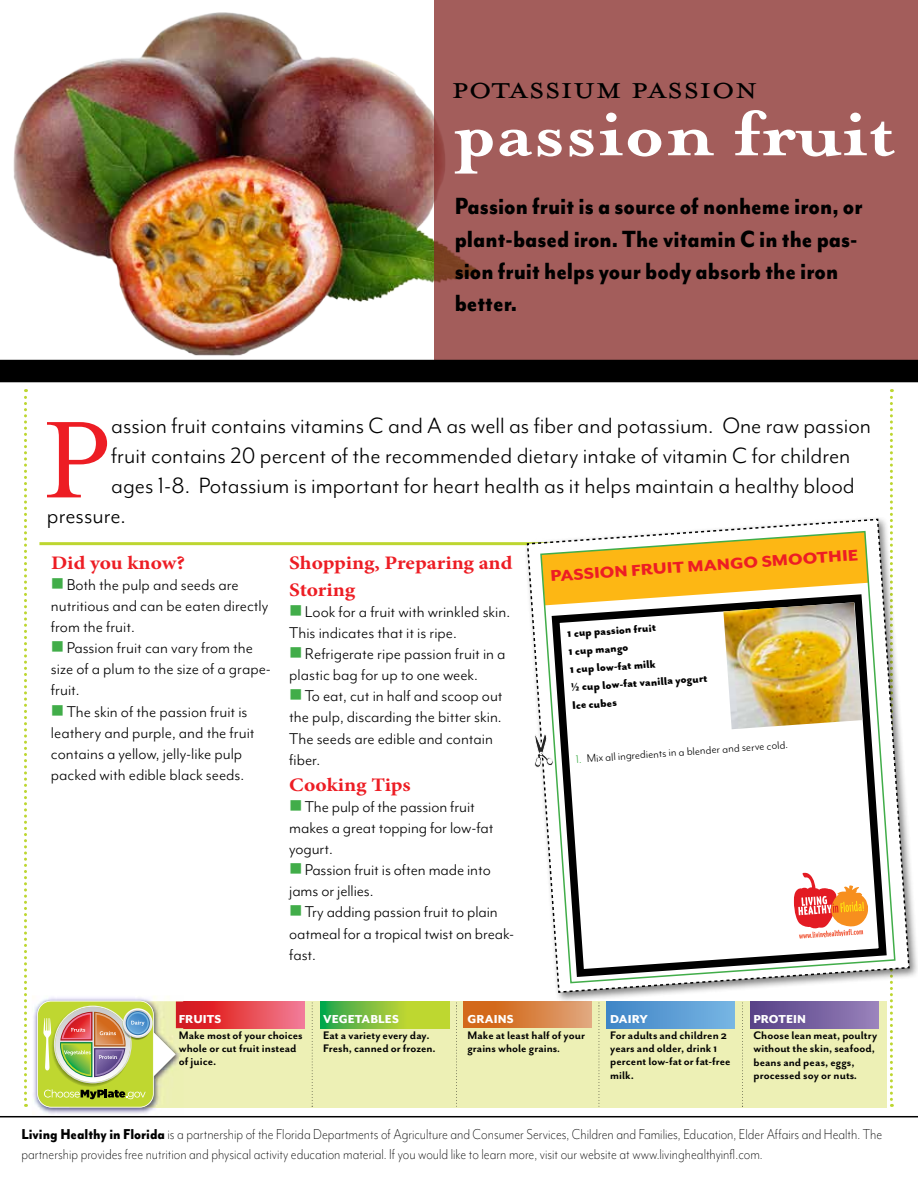
<style>
.page{position:relative;width:918px;height:1188px;background:#fff}
.page>*{position:absolute;margin:0;border:0;box-sizing:border-box;transform-origin:0 0}
.t1{font:125.55px "Mrs Eaves Small Caps";color:#ed1d24}
.t2{font:700 73.2px "Mrs Eaves";color:#fff;scale:1.14 1}
.t3{font:34.2px "Mrs Eaves Small Caps";color:#000;scale:1.14 1}
.t4{font:800 27px/32.4px "Mr Eaves Mod OT";color:#000;scale:.9 1}
.t5{font:25.5px "Mr Eaves Mod OT";color:#000}
.t6{font:700 19.2px/27px "Minion Pro";letter-spacing:-.005em;color:#ed1d24;scale:1.12 1}
.t7{font:18px/21px "Mr Eaves Mod OT";color:#000}
.t8{font:800 17.85px "Mr Eaves San OT";color:#ed1d24;scale:1.12 1}
.t9{font:300 16.5px/19.8px "Mr Eaves Mod OT";color:#000;scale:.9 1}
.t10{font:800 13.2px "Mr Eaves Mod OT";letter-spacing:.01em;color:#fff}
.t11{font:800 12.75px/18px "Mr Eaves San OT";color:#000}
.t12{font:12.75px "Mr Eaves Mod OT";color:#000}
.t13{font:700 12.6px/13.4px "Mr Eaves San OT";letter-spacing:.005em;color:#000}
.s1{color:#41ad49}
.s2{font-family:"Mr Eaves Mod OT"}
.s3{font-weight:800}
</style>
<div class="page">
<img style="left:0;top:12px;width:434px;height:348px">
<div style="left:434px;top:0;width:484px;height:361px;background:#a35d5b"></div>
<div style="left:0;top:360px;width:918px;height:22px;background:#000"></div>
<hr style="left:39px;top:542px;width:836px;height:3px;background:#bdd630">
<hr style="left:0;top:1116px;width:918px;height:1px;background:#000">
<div style="left:70px;top:1001px;width:817px;height:107px;background:#edf0b5"></div>
<svg style="left:183px;top:1001px;width:121px;height:27px;background:#e54550"></svg>
<svg style="left:320px;top:1001px;width:129px;height:28px;background:#88c43b"></svg>
<svg style="left:464px;top:1001px;width:62px;height:27px;background:#d36d21"></svg>
<img style="left:32px;top:996px;width:124px;height:119px">
<img style="left:37px;top:1001px;width:146px;height:106px">
<svg style="left:312px;top:1003px;width:1px;height:104px"></svg>
<svg style="left:456px;top:1003px;width:1px;height:104px"></svg>
<svg style="left:24px;top:389px;width:3px;height:718px"></svg>
<div style="left:524px;top:516px;width:394px;height:488px;background:#000;opacity:.5"></div>
<svg style="left:526px;top:389px;width:384px;height:718px"></svg>
<h3 class="t3" style="left:451px;top:69px;width:270px">potassium passion</h3>
<h2 class="t2" style="left:455px;top:91px;width:389px">passion fruit</h2>
<h3 class="t4" style="left:455px;top:190px;width:455px">Passion fruit is a source of nonheme iron, or plant-based iron. The vitamin C in the pas&shy;sion fruit helps your body absorb the iron better.</h3>
<h1 class="t1" style="left:42px;top:392px;width:71px">P</h1>
<h3 class="t5" style="left:111px;top:411px;width:761px">assion fruit contains vitamins C and A as well as fiber and potassium. One raw passion</h3>
<h3 class="t5" style="left:111px;top:441px;width:741px">fruit contains 20 percent of the recommended dietary intake of vitamin C for children</h3>
<h3 class="t5" style="left:111px;top:471px;width:745px">ages 1-8. Potassium is important for heart health as it helps maintain a healthy blood</h3>
<h3 class="t5" style="left:47px;top:501px;width:80px">pressure.</h3>
<p class="t6" style="left:51px;top:550px;width:121px">Did you know?</p>
<p class="t7" style="left:51px;top:575px;width:219px;text-indent:16px">Both the pulp and seeds are nutritious and can be eaten directly from the fruit.</p>
<p class="t7" style="left:51px;top:638px;width:221px;text-indent:16px">Passion fruit can vary from the size of a plum to the size of a grape&shy;fruit.</p>
<p class="t7" style="left:51px;top:701px;width:205px;text-indent:16px">The skin of the passion fruit is leathery and purple, and the fruit contains a yellow, jelly-like pulp packed with edible black seeds.</p>
<p class="t8" style="left:550px;top:566px;width:277px;rotate:-4deg">Pass ion Fr uit Mang o Smoothie</p>
<p class="t6" style="left:289px;top:550px;width:201px">Shopping, Preparing and<br>Storing</p>
<p class="t7" style="left:289px;top:602px;width:222px;text-indent:16px">Look for a fruit with wrinkled skin.<br>This indicates that it is ripe.</p>
<p class="t7" style="left:289px;top:644px;width:218px;text-indent:16px">Refrigerate ripe passion fruit in a plastic bag for up to one week.</p>
<p class="t7" style="left:289px;top:686px;width:215px;text-indent:16px">To eat, cut in half and scoop out the pulp, discarding the bitter skin.<br>The seeds are edible and contain fiber.</p>
<p class="t6" style="left:289px;top:772px;width:110px">Cooking Tips</p>
<p class="t7" style="left:289px;top:797px;width:206px;text-indent:16px">The pulp of the passion fruit makes a great topping for low-fat yogurt.</p>
<p class="t7" style="left:289px;top:860px;width:203px;text-indent:16px">Passion fruit is often made into jams or jellies.</p>
<p class="t7" style="left:289px;top:902px;width:226px;text-indent:16px">Try adding passion fruit to plain oatmeal for a tropical twist on break&shy;fast.</p>
<p class="t11" style="left:567px;top:625px;width:141px;rotate:-4deg">1 cup passion fruit<br>1 cup mang o<br>1 cup low- f atmi lk<br>½ cup low- f atvani lla yog ur t<br>Ice cubes</p>
<p class="t12" style="left:576px;top:752px;width:214px;rotate:-4deg"><span class="s1">1.</span> Mix all ingredients in a blender and serve cold.</p>
<p class="t10" style="left:179px;top:1011px;width:44px">FRUITS</p>
<p class="t13" style="left:179px;top:1029px;width:125px">Make most of your choices whole or cut fruit instead of juice.</p>
<p class="t10" style="left:323px;top:1012px;width:77px">VEGETABLES</p>
<p class="t13" style="left:323px;top:1029px;width:114px">Eat a variety every day.<br>Fresh, canned or frozen.</p>
<p class="t10" style="left:467px;top:1011px;width:48px">GRAINS</p>
<p class="t13" style="left:467px;top:1029px;width:119px">Make at least half of your grains whole grains<span class="s2">.</span></p>
<p class="t10" style="left:610px;top:1011px;width:39px">DAIRY</p>
<p class="t13" style="left:610px;top:1029px;width:122px">For adults and children 2 years and older, drink 1 percent low-fat or fat-free milk.</p>
<p class="t10" style="left:753px;top:1012px;width:54px">PROTEIN</p>
<p class="t13" style="left:753px;top:1029px;width:125px">Choose lean meat, poultry without the skin, seafood, beans and peas, eggs, processed soy or nuts.</p>
<p class="t9" style="left:22px;top:1124px;width:958px"><span class="s3">Living Healthy in Florida</span> is a partnership of the Florida Departments of Agriculture and Consumer Services, Children and Families, Education, Elder Affairs and Health. The partnership provides free nutrition and physical activity education material. If you would like to learn more, visit our website at www.livinghealthyinfl.com.</p>
</div>
